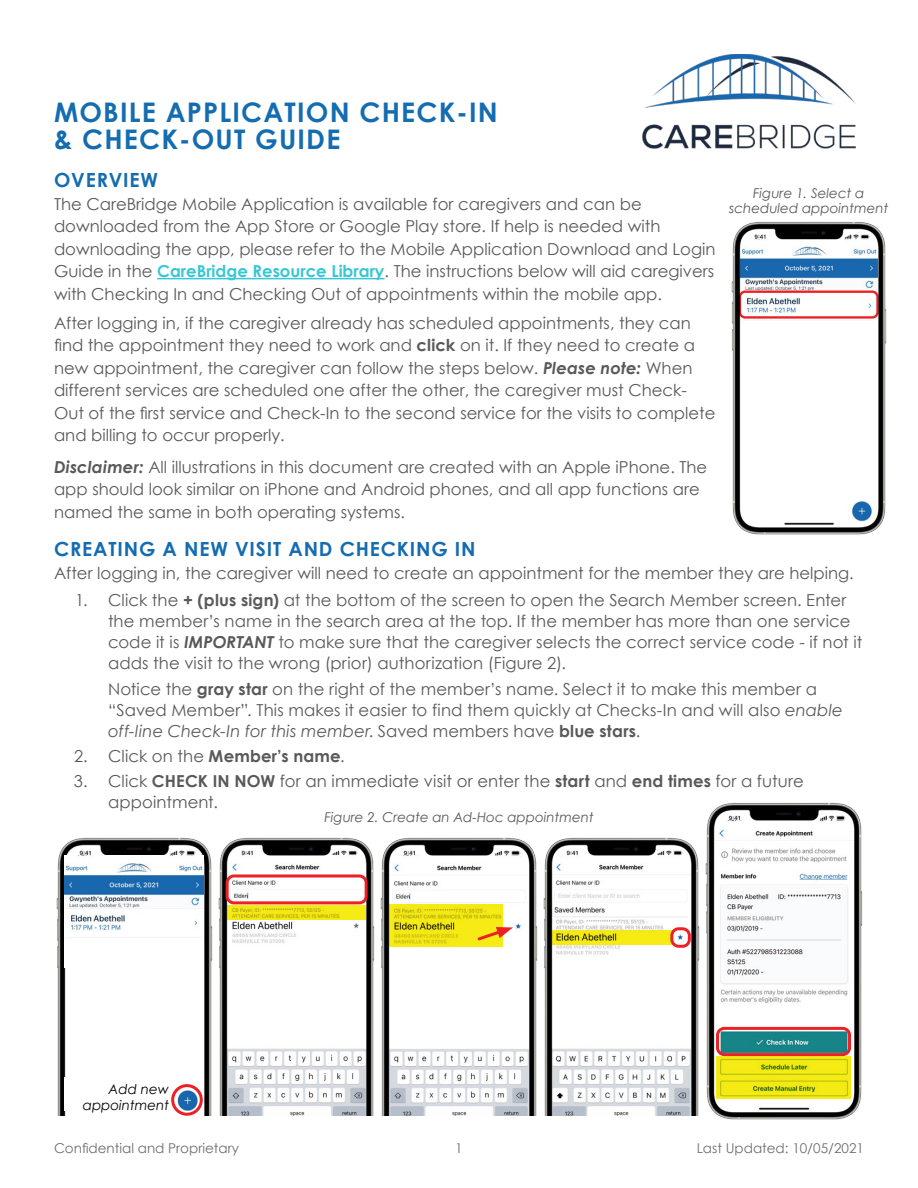
<style>
.page{position:relative;width:918px;height:1188px;background:#fff}
.page>*{position:absolute;margin:0;border:0;box-sizing:border-box;transform-origin:0 0}
.t1{font:700 27px/27px "Century Gothic";letter-spacing:.045em;color:#146cb1}
.t2{font:700 19.5px "Century Gothic";letter-spacing:.045em;color:#146cb1}
.t3{font:16.5px/22.5px "Century Gothic";color:#58595b}
.t4{font:italic 13.5px/15px "Century Gothic";color:#58595b;text-align:center}
.t5{font:13.5px "Century Gothic";color:#6d6e71}
.t6{font:italic 13.5px/16.2px "Century Gothic";color:#000;text-align:right}
.s1{font-weight:700;color:#37c7d3}
.s2{font-weight:700}
.s3{font-weight:700;font-style:italic}
.s4{font-style:italic}
</style>
<div class="page">
<img style="left:642px;top:54px;width:214px;height:94px">
<hr style="left:157px;top:278px;width:228px;height:1px;background:#37c7d3">
<img style="left:705px;top:803px;width:158px;height:317px">
<img style="left:56px;top:837px;width:319px;height:279px">
<img style="left:65px;top:1078px;width:139px;height:33px">
<img style="left:65px;top:856px;width:139px;height:111px">
<img style="left:227px;top:856px;width:139px;height:260px">
<div style="left:171px;top:1084px;width:32px;height:32px;border:3px solid #ed2024;border-radius:50%"></div>
<svg style="left:227px;top:905px;width:139px;height:15px;background:#ebe012"></svg>
<div style="left:226px;top:874px;width:142px;height:30px;border:3px solid #ed2024;border-radius:7px"></div>
<img style="left:543px;top:837px;width:157px;height:279px">
<svg style="left:552px;top:930px;width:119px;height:15px;background:#e1d712"></svg>
<div style="left:670px;top:927px;width:21px;height:21px;border:3px solid #ed2024;border-radius:7px"></div>
<img style="left:380px;top:837px;width:158px;height:279px">
<svg style="left:390px;top:904px;width:113px;height:43px;background:#e6dc12"></svg>
<svg style="left:475px;top:927px;width:38px;height:16px"></svg>
<div style="left:716px;top:1027px;width:135px;height:29px;border:3px solid #ed2024;border-radius:7px"></div>
<svg style="left:716px;top:1056px;width:135px;height:42px;background:#e4df12"></svg>
<img style="left:731px;top:221px;width:156px;height:314px">
<h1 class="t1" style="left:54px;top:97px;width:445px">MOBILE APPLICATION CHECK-IN &amp; CHECK-OUT GUIDE</h1>
<p class="t2" style="left:54px;top:165px;width:106px">OVERVIEW</p>
<p class="t3" style="left:54px;top:192px;width:663px">The CareBridge Mobile Application is available for caregivers and can be downloaded from the App Store or Google Play store. If help is needed with downloading the app, please refer to the Mobile Application Download and Login Guide in the <span class="s1">CareBridge Resource Library</span>. The instructions below will aid caregivers with Checking In and Checking Out of appointments within the mobile app.</p>
<p class="t3" style="left:54px;top:311px;width:663px">After logging in, if the caregiver already has scheduled appointments, they can find the appointment they need to work and <span class="s2">click</span> on it. If they need to create a new appointment, the caregiver can follow the steps below. <span class="s3">Please note:</span> When different services are scheduled one after the other, the caregiver must Check-Out of the first service and Check-In to the second service for the visits to complete and billing to occur properly.</p>
<p class="t3" style="left:54px;top:455px;width:655px"><span class="s3">Disclaimer:</span> All illustrations in this document are created with an Apple iPhone. The app should look similar on iPhone and Android phones, and all app functions are named the same in both operating systems.</p>
<p class="t2" style="left:54px;top:534px;width:423px">CREATING A NEW VISIT AND CHECKING IN</p>
<p class="t3" style="left:54px;top:561px;width:801px">After logging in, the caregiver will need to create an appointment for the member they are helping.</p>
<p class="t3" style="left:108px;top:590px;width:756px;line-height:21px;text-indent:-33px">1. Click the <span class="s2">+ (plus sign)</span> at the bottom of the screen to open the Search Member screen. Enter the member’s name in the search area at the top. If the member has more than one service code it is <span class="s3">IMPORTANT</span> to make sure that the caregiver selects the correct service code - if not it adds the visit to the wrong (prior) authorization (Figure 2).</p>
<p class="t3" style="left:108px;top:678px;width:736px;line-height:21px">Notice the <span class="s2">gray star</span> on the right of the member’s name. Select it to make this member a “Saved Member”. This makes it easier to find them quickly at Checks-In and will also <span class="s4">enable off-line Check-In for this member</span>. Saved members have <span class="s2">blue stars</span>.</p>
<p class="t3" style="left:74px;top:745px;width:272px">2. Click on the <span class="s2">Member’s name</span>.</p>
<p class="t3" style="left:108px;top:771px;width:697px;line-height:21px;text-indent:-34px">3. Click <span class="s2">CHECK IN NOW</span> for an immediate visit or enter the <span class="s2">start</span> and <span class="s2">end times</span> for a future appointment.</p>
<p class="t4" style="left:324px;top:810px;width:271px">Figure 2. Create an Ad-Hoc appointment</p>
<p class="t4" style="left:729px;top:185px;width:161px">Figure 1. Select a scheduled appointment</p>
<p class="t6" style="left:83px;top:1081px;width:88px">Add new appointment</p>
<p class="t5" style="left:54px;top:1139px;width:187px">Confidential and Proprietary</p>
<p class="t5" style="left:455px;top:1139px;width:9px">1</p>
<p class="t5" style="left:697px;top:1139px;width:169px">Last Updated: 10/05/2021</p>
</div>
